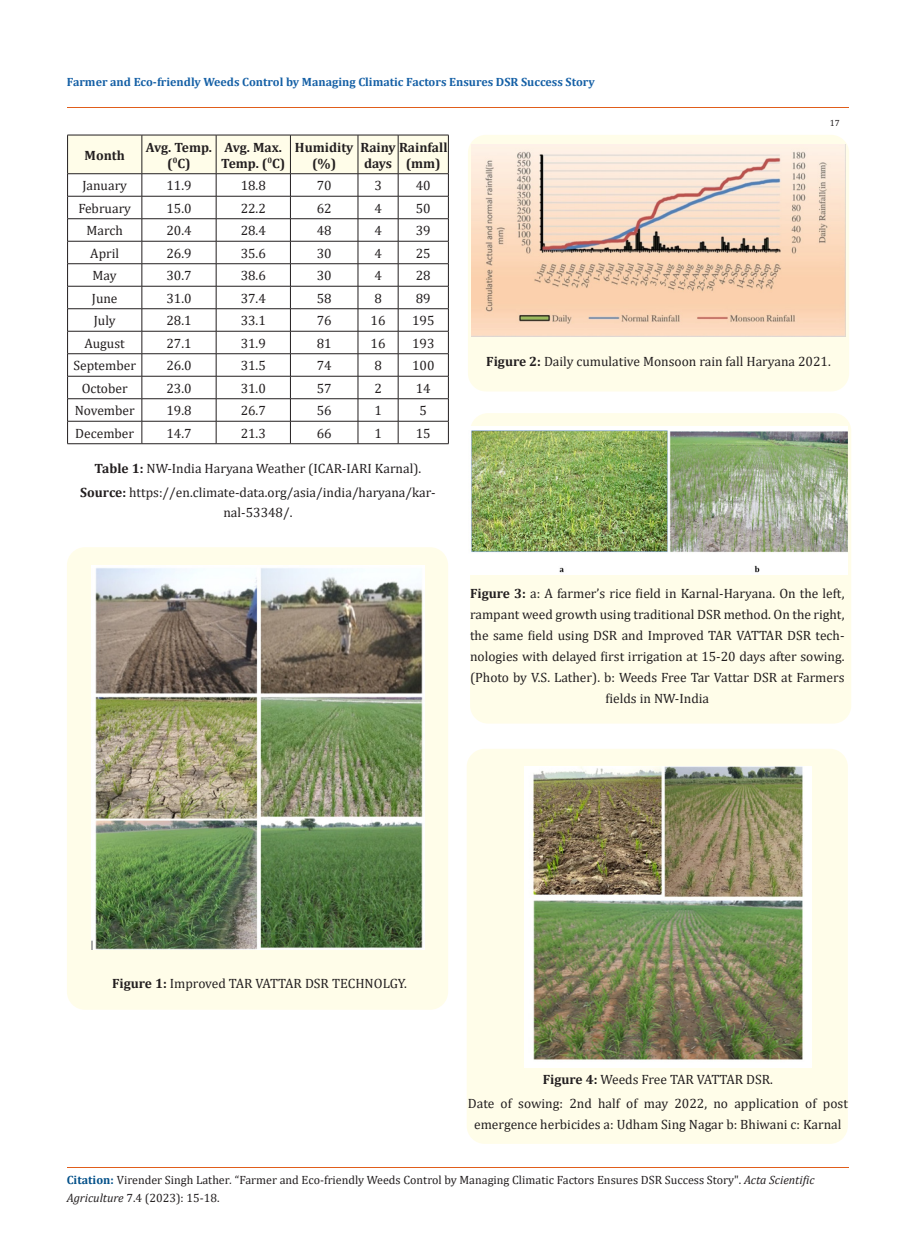
<style>
.page{position:relative;width:917px;height:1260px;background:#fff}
.page>*{position:absolute;margin:0;border:0;box-sizing:border-box;transform-origin:0 0}
.Normal__Web{font:13.5px/21px "Cambria";color:#231f20;text-align:center}
.Normal__Web-2{font:700 13.5px/16.2px "Cambria";color:#231f20;text-align:center}
.t1{font:12px/18px "Cambria";color:#231f20}
.t2{font:700 12px "Cambria";color:#1560a6}
.t3{font:9px "Cambria";color:#231f20}
.s1{font-weight:700}
.s2{font-weight:700;color:#035089}
.s3{font-style:italic}
</style>
<div class="page">
<svg style="left:67px;top:135px;width:382px;height:309px"></svg>
<hr style="left:67px;top:443px;width:75px;height:1px;background:#231f20">
<hr style="left:142px;top:443px;width:74px;height:1px;background:#231f20">
<hr style="left:216px;top:443px;width:74px;height:1px;background:#231f20">
<hr style="left:290px;top:443px;width:68px;height:1px;background:#231f20">
<hr style="left:358px;top:443px;width:40px;height:1px;background:#231f20">
<hr style="left:398px;top:443px;width:50px;height:1px;background:#231f20">
<div style="left:67px;top:547px;width:381px;height:463px;background:#fffde9;border-radius:18px"></div>
<img style="left:92px;top:565px;width:332px;height:385px">
<div style="left:468px;top:135px;width:381px;height:257px;background:#fffde9;border-radius:18px"></div>
<img style="left:471px;top:145px;width:374px;height:192px">
<div style="left:470px;top:413px;width:381px;height:311px;background:#fffde9;border-radius:18px"></div>
<img style="left:470px;top:427px;width:377px;height:147px">
<div style="left:466px;top:749px;width:381px;height:395px;background:#fffde9;border-radius:18px"></div>
<img style="left:524px;top:767px;width:287px;height:301px">
<hr style="left:67px;top:108px;width:781px;height:1px;background:#e05d1a">
<hr style="left:67px;top:1167px;width:781px;height:1px;background:#e05d1a">
<p class="t2" style="left:67px;top:73px;width:529px">Farmer and Eco-friendly Weeds Control by Managing Climatic Factors Ensures DSR Success Story</p>
<p class="Normal__Web-2" style="left:85px;top:146px;width:42px">Month</p>
<p class="Normal__Web-2" style="left:146px;top:138px;width:68px">Avg. Temp. (<sup>0</sup>C)</p>
<p class="Normal__Web-2" style="left:221px;top:138px;width:66px;text-align:left">Avg. Max.<br>Temp. (<sup>0</sup>C)</p>
<p class="Normal__Web-2" style="left:295px;top:138px;width:60px">Humidity (%)</p>
<p class="Normal__Web-2" style="left:360px;top:138px;width:89px;text-align:left">Rainy Rainfall days</p>
<p class="Normal__Web-2" style="left:406px;top:155px;width:37px">(mm)</p>
<p class="t3" style="left:829px;top:118px;width:11px">17</p>
<p class="Normal__Web" style="left:82px;top:175px;width:46px">January</p>
<p class="Normal__Web" style="left:166px;top:175px;width:27px">11.9</p>
<p class="Normal__Web" style="left:241px;top:175px;width:27px">18.8</p>
<p class="Normal__Web" style="left:317px;top:175px;width:16px">70</p>
<p class="Normal__Web" style="left:374px;top:175px;width:9px">3</p>
<p class="Normal__Web" style="left:416px;top:175px;width:16px">40</p>
<p class="Normal__Web" style="left:78px;top:198px;width:54px">February</p>
<p class="Normal__Web" style="left:166px;top:198px;width:27px">15.0</p>
<p class="Normal__Web" style="left:241px;top:198px;width:27px">22.2</p>
<p class="Normal__Web" style="left:317px;top:198px;width:16px">62</p>
<p class="Normal__Web" style="left:374px;top:198px;width:9px">4</p>
<p class="Normal__Web" style="left:416px;top:198px;width:16px">50</p>
<p class="Normal__Web" style="left:86px;top:220px;width:38px">March</p>
<p class="Normal__Web" style="left:166px;top:220px;width:27px">20.4</p>
<p class="Normal__Web" style="left:241px;top:220px;width:27px">28.4</p>
<p class="Normal__Web" style="left:317px;top:220px;width:16px">48</p>
<p class="Normal__Web" style="left:374px;top:220px;width:9px">4</p>
<p class="Normal__Web" style="left:416px;top:220px;width:16px">39</p>
<p class="Normal__Web" style="left:90px;top:243px;width:30px">April</p>
<p class="Normal__Web" style="left:166px;top:243px;width:27px">26.9</p>
<p class="Normal__Web" style="left:241px;top:243px;width:27px">35.6</p>
<p class="Normal__Web" style="left:317px;top:243px;width:16px">30</p>
<p class="Normal__Web" style="left:374px;top:243px;width:9px">4</p>
<p class="Normal__Web" style="left:416px;top:243px;width:16px">25</p>
<p class="Normal__Web" style="left:93px;top:265px;width:26px">May</p>
<p class="Normal__Web" style="left:166px;top:265px;width:27px">30.7</p>
<p class="Normal__Web" style="left:241px;top:265px;width:27px">38.6</p>
<p class="Normal__Web" style="left:317px;top:265px;width:16px">30</p>
<p class="Normal__Web" style="left:374px;top:265px;width:9px">4</p>
<p class="Normal__Web" style="left:416px;top:265px;width:16px">28</p>
<p class="Normal__Web" style="left:92px;top:288px;width:27px">June</p>
<p class="Normal__Web" style="left:166px;top:288px;width:27px">31.0</p>
<p class="Normal__Web" style="left:241px;top:288px;width:27px">37.4</p>
<p class="Normal__Web" style="left:317px;top:288px;width:16px">58</p>
<p class="Normal__Web" style="left:374px;top:288px;width:9px">8</p>
<p class="Normal__Web" style="left:416px;top:288px;width:16px">89</p>
<p class="Normal__Web" style="left:94px;top:310px;width:23px">July</p>
<p class="Normal__Web" style="left:166px;top:310px;width:27px">28.1</p>
<p class="Normal__Web" style="left:241px;top:310px;width:27px">33.1</p>
<p class="Normal__Web" style="left:317px;top:310px;width:16px">76</p>
<p class="Normal__Web" style="left:370px;top:310px;width:16px">16</p>
<p class="Normal__Web" style="left:412px;top:310px;width:24px">195</p>
<p class="Normal__Web" style="left:85px;top:333px;width:42px">August</p>
<p class="Normal__Web" style="left:166px;top:333px;width:27px">27.1</p>
<p class="Normal__Web" style="left:241px;top:333px;width:27px">31.9</p>
<p class="Normal__Web" style="left:317px;top:333px;width:16px">81</p>
<p class="Normal__Web" style="left:370px;top:333px;width:16px">16</p>
<p class="Normal__Web" style="left:412px;top:333px;width:24px">193</p>
<p class="Normal__Web" style="left:73px;top:355px;width:64px">September</p>
<p class="Normal__Web" style="left:166px;top:355px;width:27px">26.0</p>
<p class="Normal__Web" style="left:241px;top:355px;width:27px">31.5</p>
<p class="Normal__Web" style="left:317px;top:355px;width:16px">74</p>
<p class="Normal__Web" style="left:374px;top:355px;width:9px">8</p>
<p class="Normal__Web" style="left:412px;top:355px;width:24px">100</p>
<p class="Normal__Web" style="left:82px;top:378px;width:47px">October</p>
<p class="Normal__Web" style="left:166px;top:378px;width:27px">23.0</p>
<p class="Normal__Web" style="left:241px;top:378px;width:27px">31.0</p>
<p class="Normal__Web" style="left:317px;top:378px;width:16px">57</p>
<p class="Normal__Web" style="left:374px;top:378px;width:9px">2</p>
<p class="Normal__Web" style="left:416px;top:378px;width:16px">14</p>
<p class="Normal__Web" style="left:75px;top:400px;width:62px">November</p>
<p class="Normal__Web" style="left:166px;top:400px;width:27px">19.8</p>
<p class="Normal__Web" style="left:241px;top:400px;width:27px">26.7</p>
<p class="Normal__Web" style="left:317px;top:400px;width:16px">56</p>
<p class="Normal__Web" style="left:374px;top:400px;width:9px">1</p>
<p class="Normal__Web" style="left:419px;top:400px;width:9px">5</p>
<p class="Normal__Web" style="left:75px;top:423px;width:60px">December</p>
<p class="Normal__Web" style="left:166px;top:423px;width:27px">14.7</p>
<p class="Normal__Web" style="left:241px;top:423px;width:27px">21.3</p>
<p class="Normal__Web" style="left:317px;top:423px;width:16px">66</p>
<p class="Normal__Web" style="left:374px;top:423px;width:9px">1</p>
<p class="Normal__Web" style="left:416px;top:423px;width:16px">15</p>
<p class="Normal__Web" style="left:95px;top:458px;width:328px"><span class="s1">Table 1:</span> NW-India Haryana Weather (ICAR-IARI Karnal).</p>
<p class="Normal__Web" style="left:80px;top:482px;width:357px;line-height:20.2px"><span class="s1">Source:</span> https://en.climate-data.org/asia/india/haryana/kar&shy;nal-53348/.</p>
<p class="Normal__Web" style="left:486px;top:351px;width:346px"><span class="s1">Figure 2:</span> Daily cumulative Monsoon rain fall Haryana 2021.</p>
<p class="Normal__Web" style="left:470px;top:583px;width:376px"><span class="s1">Figure 3:</span> a: A farmer’s rice field in Karnal-Haryana. On the left, rampant weed growth using traditional DSR method. On the right, the same field using DSR and Improved TAR VATTAR DSR tech&shy;nologies with delayed first irrigation at 15-20 days after sowing. (Photo by V.S. Lather). b: Weeds Free Tar Vattar DSR at Farmers fields in NW-India</p>
<p class="Normal__Web" style="left:112px;top:973px;width:296px"><span class="s1">Figure 1:</span> Improved TAR VATTAR DSR TECHNOLGY.</p>
<p class="Normal__Web" style="left:542px;top:1068px;width:232px"><span class="s1">Figure 4:</span> Weeds Free TAR VATTAR DSR.</p>
<p class="Normal__Web" style="left:468px;top:1092px;width:381px">Date of sowing: 2nd half of may 2022, no application of post emergence herbicides a: Udham Sing Nagar b: Bhiwani c: Karnal</p>
<p class="t1" style="left:67px;top:1171px;width:749px"><span class="s2">Citation:</span> Virender Singh Lather<span class="s3">.</span> “Farmer and Eco-friendly Weeds Control by Managing Climatic Factors Ensures DSR Success Story". <span class="s3">Acta Scientific<br>Agriculture</span> 7.4 (2023): 15-18.</p>
</div>
